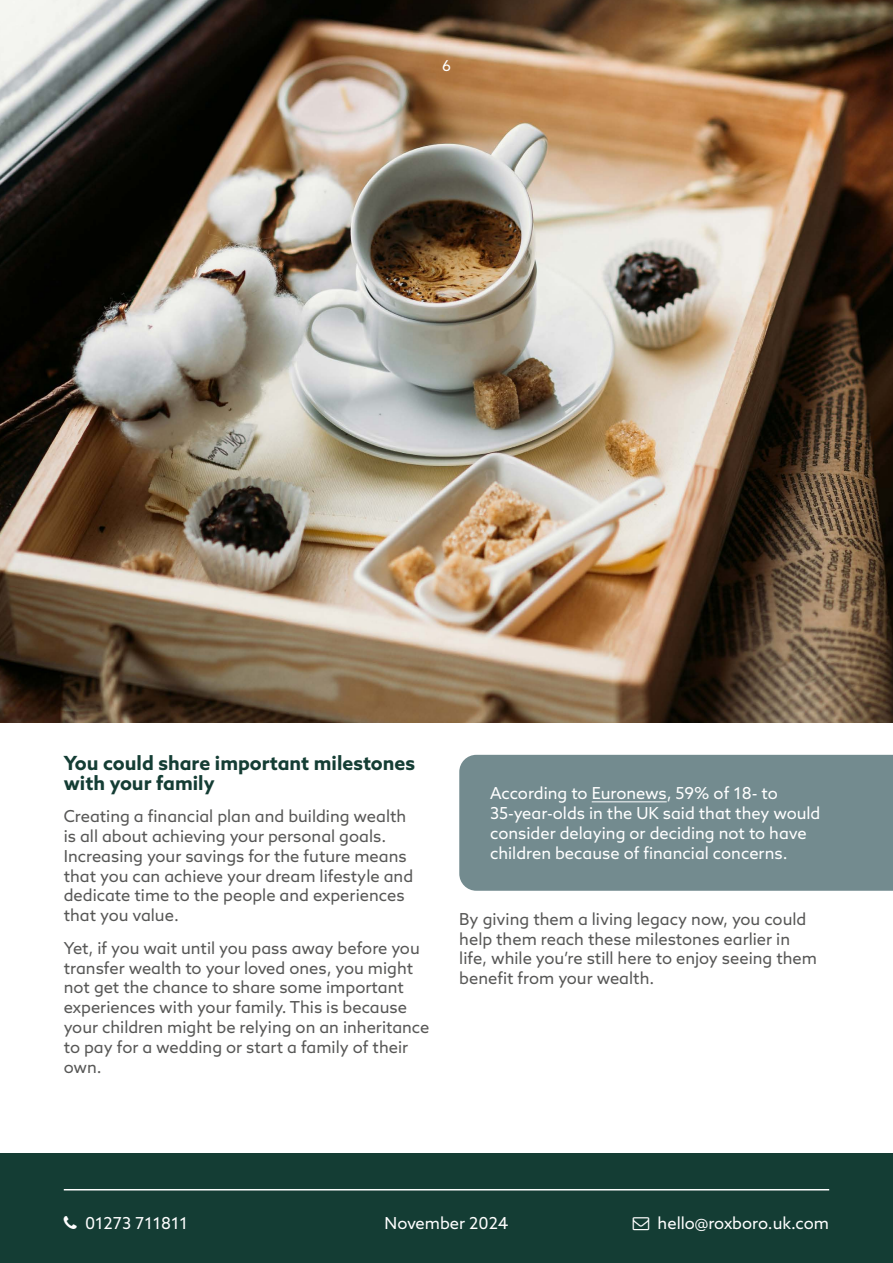
<style>
.page{position:relative;width:893px;height:1263px;background:#fff}
.page>*{position:absolute;margin:0;border:0;box-sizing:border-box;transform-origin:0 0}
.t1{font:700 19.5px/19.8px "Azo Sans";color:#143d34}
.t2{font:16.5px/19.8px "Azo Sans";color:#575756}
.t3{font:16.5px/19.8px "Azo Sans";color:#fff}
.t4{font:15px "Azo Sans";color:#fff}
</style>
<div class="page">
<div style="left:0;top:1153px;width:893px;height:110px;background:#143d34"></div>
<hr style="left:64px;top:1189px;width:765px;height:1px;background:#fff">
<div style="left:459px;top:755px;width:434px;height:136px;background:#738b8f"></div>
<hr style="left:592px;top:801px;width:75px;height:1px;background:#fff">
<img style="left:0;top:0;width:893px;height:723px">
<p class="t4" style="left:442px;top:56px;width:10px">6</p>
<p class="t1" style="left:64px;top:753px;width:353px">You could share important milestones with your family</p>
<p class="t2" style="left:64px;top:806px;width:351px">Creating a financial plan and building wealth is all about achieving your personal goals.<br>Increasing your savings for the future means that you can achieve your dream lifestyle and dedicate time to the people and experiences that you value.</p>
<p class="t2" style="left:64px;top:938px;width:367px">Yet, if you wait until you pass away before you transfer wealth to your loved ones, you might not get the chance to share some important experiences with your family. This is because your children might be relying on an inheritance to pay for a wedding or start a family of their own.</p>
<p class="t3" style="left:490px;top:783px;width:332px">According to Euronews, 59% of 18- to 35-year-olds in the UK said that they would consider delaying or deciding not to have children because of financial concerns.</p>
<p class="t2" style="left:459px;top:909px;width:359px">By giving them a living legacy now, you could help them reach these milestones earlier in life, while you’re still here to enjoy seeing them benefit from your wealth.</p>
<p class="t3" style="left:85px;top:1213px;width:104px">01273 711811</p>
<p class="t3" style="left:658px;top:1213px;width:173px">hello@roxboro.uk.com</p>
<p class="t3" style="left:385px;top:1213px;width:125px">November 2024</p>
</div>
